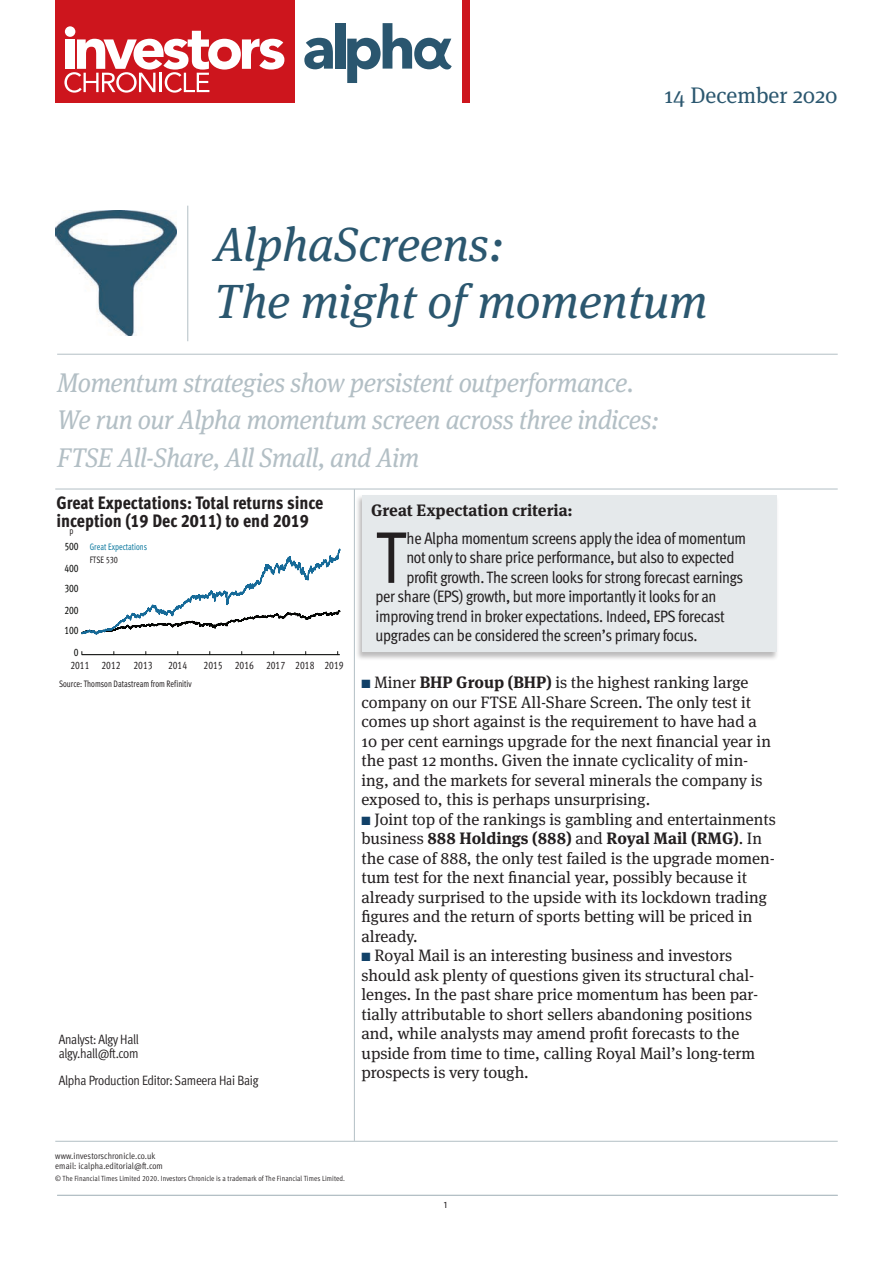
<style>
.page{position:relative;width:893px;height:1263px;background:#fff}
.page>*{position:absolute;margin:0;border:0;box-sizing:border-box;transform-origin:0 0}
.t1{font:73.2px "Meta Cond Book LF";color:#231f20}
.t2{font:italic 48px/57px "Meta Serif OT";color:#2b576f}
.t3{font:italic 27px/37.5px "Meta Serif OT";letter-spacing:-.015em;color:#b3bfc5;scale:.95 1}
.t4{font:22.5px "Meta Serif OT";color:#2b576f}
.t5{font:18px/18px "Meta Cond Extra Bold LF";color:#231f20}
.t6{font:16.5px/19.5px "Meta Serif OT";color:#231f20}
.t7{font:16.5px "Meta Cond Book LF";letter-spacing:-.02em;color:#231f20}
.t8{font:700 16.5px "Meta Serif OT";color:#231f20}
.t9{font:13.5px/13.5px "Meta Cond Normal LF";letter-spacing:-.02em;color:#231f20}
.t10{font:10.95px "Meta Cond Book LF";color:#231f20;scale:.88 1}
.t11{font:10.95px "Meta Cond Book LF";color:#040503;scale:.88 1}
.t12{font:10.5px "Verlag";color:#231f20}
.t13{font:9.3px "Meta Cond Book LF";color:#231f20;scale:.88 1}
.t14{font:9.3px "Meta Cond Book LF";color:#0e799f;scale:.88 1}
.t15{font:9px/9.8px "Meta Cond Normal LF";letter-spacing:.01em;color:#231f20}
.t16{font:7.5px "Meta Cond Normal LF";letter-spacing:.01em;color:#231f20}
.s1{color:#114168}
.s2{font-weight:700}
</style>
<div class="page">
<div style="left:335px;top:23px;width:10px;height:46px;background:#2a566f"></div>
<svg style="left:304px;top:38px;width:29px;height:31px"></svg>
<svg style="left:347px;top:23px;width:105px;height:60px"></svg>
<div style="left:55px;top:0;width:240px;height:103px;background:#cd151d"></div>
<svg style="left:64px;top:31px;width:220px;height:62px"></svg>
<div style="left:65px;top:26px;width:10px;height:11px;background:#fff;border-radius:50%"></div>
<div style="left:462px;top:0;width:7px;height:103px;background:#cd151d"></div>
<hr style="left:55px;top:1141px;width:783px;height:1px;background:#b3bfc5">
<hr style="left:57px;top:354px;width:781px;height:1px;background:#b3bfc5">
<hr style="left:55px;top:489px;width:783px;height:1px;background:#b3bfc5">
<hr style="left:354px;top:489px;width:1px;height:652px;background:#b3bfc5">
<hr style="left:187px;top:206px;width:1px;height:135px;background:#b3bfc5">
<hr style="left:57px;top:1195px;width:781px;height:1px;background:#b3bfc5">
<div style="left:355px;top:495px;width:424px;height:166px;background:#231f20;opacity:.3"></div>
<div style="left:362px;top:495px;width:414px;height:157px;background:#e5e9eb"></div>
<img style="left:55px;top:210px;width:122px;height:125px">
<hr style="left:82px;top:654px;width:258px;height:1px;background:#040503">
<svg style="left:81px;top:549px;width:259px;height:85px"></svg>
<h3 class="t4" style="left:664px;top:82px;width:175px">14 December 2020</h3>
<h2 class="t2" style="left:214px;top:217px;width:495px">AlphaScreens:<br>The might of momentum</h2>
<h3 class="t3" style="left:57px;top:364px;width:635px">Momentum strategies show persistent outperformance.<br>We run our Alpha momentum screen across three indices:<br>FTSE All-Share, All Small, and Aim</h3>
<p class="t5" style="left:56px;top:494px;width:269px">Great Expectations: Total returns since inception (19 Dec 2011) to end 2019</p>
<p class="t13" style="left:70px;top:525px;width:6px">p</p>
<p class="t11" style="left:64px;top:540px;width:18px">500</p>
<p class="t11" style="left:64px;top:561px;width:18px">400</p>
<p class="t11" style="left:64px;top:582px;width:18px">300</p>
<p class="t11" style="left:64px;top:603px;width:18px">200</p>
<p class="t11" style="left:64px;top:624px;width:18px">100</p>
<p class="t11" style="left:74px;top:645px;width:7px">0</p>
<p class="t14" style="left:90px;top:541px;width:67px">Great Expectations</p>
<p class="t13" style="left:90px;top:555px;width:34px">FTSE 530</p>
<p class="t10" style="left:70px;top:659px;width:95px">2011 2012 2013</p>
<p class="t10" style="left:168px;top:659px;width:23px">2014</p>
<p class="t10" style="left:204px;top:659px;width:161px">2015 2016 2017 2018 2019</p>
<p class="t13" style="left:59px;top:679px;width:152px">Source: Thomson Datastream from Refinitiv</p>
<p class="t9" style="left:59px;top:1033px;width:82px">Analyst: Algy Hall algy.hall@ft.com</p>
<p class="t9" style="left:59px;top:1073px;width:201px">Alpha Production Editor: Sameera Hai Baig</p>
<p class="t8" style="left:371px;top:501px;width:203px">Great Expectation criteria:</p>
<h1 class="t1" style="left:375px;top:516px;width:32px">T</h1>
<p class="t7" style="left:406px;top:529px;width:341px">he Alpha momentum screens apply the idea of momentum</p>
<p class="t7" style="left:406px;top:548px;width:330px">not only to share price performance, but also to expected</p>
<p class="t7" style="left:406px;top:568px;width:339px">profit growth. The screen looks for strong forecast earnings</p>
<p class="t7" style="left:375px;top:587px;width:343px">per share (EPS) growth, but more importantly it looks for an</p>
<p class="t7" style="left:375px;top:607px;width:351px">improving trend in broker expectations. Indeed, EPS forecast</p>
<p class="t7" style="left:375px;top:626px;width:324px">upgrades can be considered the screen’s primary focus.</p>
<p class="t6" style="left:361px;top:673px;width:411px"><span class="s1">■</span> Miner <span class="s2">BHP Group (BHP)</span> is the highest ranking large company on our FTSE All-Share Screen. The only test it comes up short against is the requirement to have had a 10 per cent earnings upgrade for the next financial year in the past 12 months. Given the innate cyclicality of min&shy;ing, and the markets for several minerals the company is exposed to, this is perhaps unsurprising.</p>
<p class="t6" style="left:361px;top:809px;width:416px"><span class="s1">■</span> Joint top of the rankings is gambling and entertainments business <span class="s2">888 Holdings (888)</span> and <span class="s2">Royal Mail (RMG)</span>. In the case of 888, the only test failed is the upgrade momen&shy;tum test for the next financial year, possibly because it already surprised to the upside with its lockdown trading figures and the return of sports betting will be priced in already.</p>
<p class="t6" style="left:361px;top:946px;width:399px"><span class="s1">■</span> Royal Mail is an interesting business and investors should ask plenty of questions given its structural chal&shy;lenges. In the past share price momentum has been par&shy;tially attributable to short sellers abandoning positions and, while analysts may amend profit forecasts to the upside from time to time, calling Royal Mail’s long-term prospects is very tough.</p>
<p class="t15" style="left:55px;top:1151px;width:109px">www.investorschronicle.co.uk email: icalpha.editorial@ft.com</p>
<p class="t16" style="left:55px;top:1174px;width:291px">© The Financial Times Limited 2020. Investors Chronicle is a trademark of The Financial Times Limited.</p>
<p class="t12" style="left:444px;top:1196px;width:5px">1</p>
</div>
